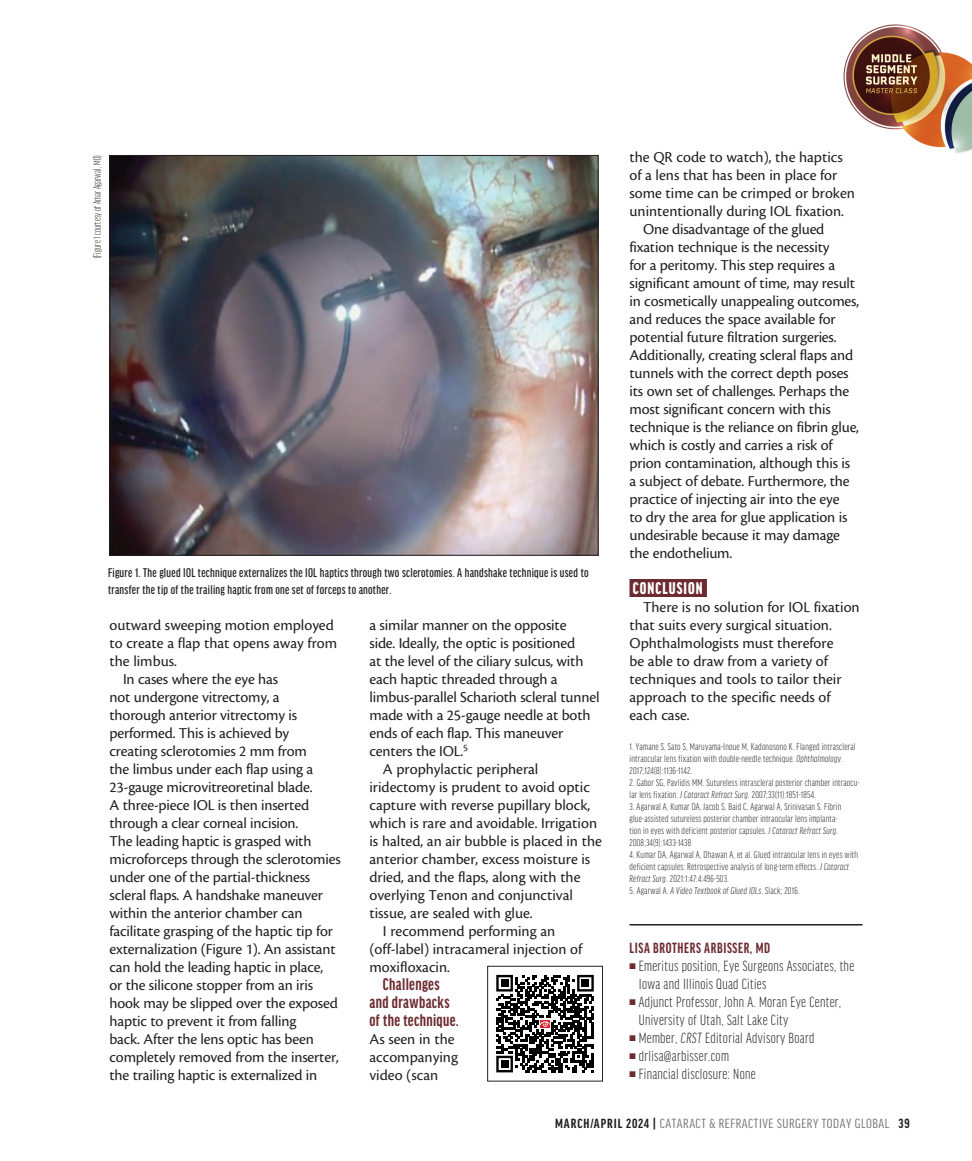
<style>
.page{position:relative;width:972px;height:1161px;background:#fff}
.page>*{position:absolute;margin:0;border:0;box-sizing:border-box;transform-origin:0 0}
.body{font:700 extra-condensed 18px/18px "Good Headline Pro";letter-spacing:.02em;color:#6c2b30;text-align:center}
.subhead{font:900 extra-condensed 18px "Good Headline Pro";letter-spacing:.06em;color:#fff}
.body-2{font:15.75px/18px "Cronos Pro";letter-spacing:-.01em;color:#231f20}
.bio_info{font:300 extra-condensed 15.75px/18px "Good Headline Pro";letter-spacing:.02em;color:#231f20}
.bio_name{font:700 extra-condensed 15.75px "Good Headline Pro";letter-spacing:.04em;color:#6c2b30}
.t1{font:extra-condensed 14.1px "Good Headline Pro";letter-spacing:.035em;color:#6c6d70;scale:1.11 1}
.t2{font:500 extra-condensed 13.5px/16.5px "Good Headline Pro";letter-spacing:.02em;color:#231f20}
.courtesy_line{font:300 11.25px "Good Headline Pro Comp";letter-spacing:.01em;color:#231f20}
.footnote{font:300 extra-condensed 10.5px/12px "Good Headline Pro";letter-spacing:.02em;color:#231f20}
.footnote-2{font:italic 300 extra-condensed 10.5px "Good Headline Pro";letter-spacing:.02em;color:#231f20}
.s1{font-style:italic}
.s2{font-style:normal}
.s3{color:#6c2b30}
.s4{font-weight:700;color:#231f20}
</style>
<div class="page">
<img style="left:843px;top:24px;width:129px;height:129px">
<div style="left:630px;top:579px;width:77px;height:18px;background:#6c2b30"></div>
<hr style="left:630px;top:924px;width:232px;height:2px;background:#231f20">
<img style="left:112px;top:157px;width:484px;height:397px">
<svg style="left:496px;top:975px;width:98px;height:97px"></svg>
<div style="left:487px;top:966px;width:116px;height:116px;border:1px solid #231f20"></div>
<p class="courtesy_line" style="left:92px;top:258px;width:105px;rotate:-90deg">(Figure 1 courtesy of Amar Agarwal, MD)</p>
<p class="t2" style="left:108px;top:565px;width:482px">Figure 1. The glued IOL technique externalizes the IOL haptics through two sclerotomies. A handshake technique is used to transfer the tip of the trailing haptic from one set of forceps to another.</p>
<p class="body-2" style="left:110px;top:616px;width:229px">outward sweeping motion employed to create a flap that opens away from the limbus.</p>
<p class="body-2" style="left:110px;top:670px;width:233px;text-indent:14px">In cases where the eye has<br>not undergone vitrectomy, a<br>thorough anterior vitrectomy is performed. This is achieved by creating sclerotomies 2 mm from<br>the limbus under each flap using a 23-gauge microvitreoretinal blade.<br>A three-piece IOL is then inserted through a clear corneal incision.<br>The leading haptic is grasped with microforceps through the sclerotomies under one of the partial-thickness scleral flaps. A handshake maneuver within the anterior chamber can facilitate grasping of the haptic tip for externalization (Figure 1). An assistant can hold the leading haptic in place,<br>or the silicone stopper from an iris hook may be slipped over the exposed haptic to prevent it from falling<br>back. After the lens optic has been completely removed from the inserter, the trailing haptic is externalized in</p>
<p class="body-2" style="left:369px;top:616px;width:232px">a similar manner on the opposite<br>side. Ideally, the optic is positioned<br>at the level of the ciliary sulcus, with each haptic threaded through a limbus-parallel Scharioth scleral tunnel made with a 25-gauge needle at both ends of each flap. This maneuver centers the IOL.<sup>5</sup></p>
<p class="body-2" style="left:369px;top:760px;width:234px;text-indent:14px">A prophylactic peripheral iridectomy is prudent to avoid optic capture with reverse pupillary block, which is rare and avoidable. Irrigation is halted, an air bubble is placed in the anterior chamber, excess moisture is dried, and the flaps, along with the overlying Tenon and conjunctival tissue, are sealed with glue.</p>
<p class="body-2" style="left:369px;top:922px;width:214px;text-indent:14px">I recommend performing an (off-label) intracameral injection of moxifloxacin.</p>
<p class="body" style="left:369px;top:975px;width:91px">Challenges<br>and drawbacks of the technique.</p>
<p class="body-2" style="left:370px;top:1030px;width:90px">As seen in the accompanying video (scan</p>
<p class="body-2" style="left:630px;top:148px;width:227px">the QR code to watch), the haptics of a lens that has been in place for some time can be crimped or broken unintentionally during IOL fixation.</p>
<p class="body-2" style="left:630px;top:220px;width:231px;text-indent:14px">One disadvantage of the glued fixation technique is the necessity<br>for a peritomy. This step requires a significant amount of time, may result in cosmetically unappealing outcomes, and reduces the space available for potential future filtration surgeries.<br>Additionally, creating scleral flaps and tunnels with the correct depth poses its own set of challenges. Perhaps the most significant concern with this technique is the reliance on fibrin glue, which is costly and carries a risk of prion contamination, although this is a subject of debate. Furthermore, the practice of injecting air into the eye<br>to dry the area for glue application is undesirable because it may damage the endothelium.</p>
<p class="subhead" style="left:633px;top:579px;width:71px">CONCLUSION</p>
<p class="body-2" style="left:630px;top:598px;width:232px;text-indent:14px">There is no solution for IOL fixation that suits every surgical situation.<br>Ophthalmologists must therefore<br>be able to draw from a variety of techniques and tools to tailor their approach to the specific needs of each case.</p>
<p class="footnote" style="left:630px;top:741px;width:228px">1. Yamane S, Sato S, Maruyama-Inoue M, Kadonosono K. Flanged intrascleral intraocular lens fixation with double-needle technique. <span class="s1">Ophthalmology</span>.<br>2017;124(8):1136-1142.</p>
<p class="footnote" style="left:630px;top:777px;width:231px">2. Gabor SG, Pavlidis MM. Sutureless intrascleral posterior chamber intraocu&shy;lar lens fixation. <span class="s1">J Cataract Refract Surg</span>. 2007;33(11):1851-1854.</p>
<p class="footnote" style="left:630px;top:801px;width:213px">3. Agarwal A, Kumar DA, Jacob S, Baid C, Agarwal A, Srinivasan S. Fibrin glue-assisted sutureless posterior chamber intraocular lens implanta&shy;tion in eyes with deficient posterior capsules. <span class="s1">J Cataract Refract Surg</span>.<br>2008;34(9):1433-1438</p>
<p class="footnote" style="left:630px;top:849px;width:230px">4. Kumar DA, Agarwal A, Dhawan A, et al. Glued intraocular lens in eyes with deficient capsules: Retrospective analysis of long-term effects. <span class="s1">J Cataract<br>Refract Surg</span>. 2021:1:47:4:496-503.</p>
<p class="footnote-2" style="left:630px;top:886px;width:172px"><span class="s2">5. Agarwal A.</span> A Video Textbook of Glued IOLs<span class="s2">. Slack; 2016.</span></p>
<p class="bio_name" style="left:630px;top:940px;width:142px">LISA BROTHERS ARBISSER, MD</p>
<p class="bio_info" style="left:639px;top:957px;width:217px;text-indent:-9px"><span class="s3">■</span> Emeritus position, Eye Surgeons Associates, the<br>Iowa and Illinois Quad Cities</p>
<p class="bio_info" style="left:639px;top:993px;width:204px;text-indent:-9px"><span class="s3">■</span> Adjunct Professor, John A. Moran Eye Center,<br>University of Utah, Salt Lake City</p>
<p class="bio_info" style="left:630px;top:1029px;width:186px"><span class="s3">■</span> Member, <span class="s1">CRST</span> Editorial Advisory Board</p>
<p class="bio_info" style="left:630px;top:1047px;width:101px"><span class="s3">■</span> drlisa@arbisser.com</p>
<p class="bio_info" style="left:630px;top:1065px;width:128px"><span class="s3">■</span> Financial disclosure: None</p>
<p class="t1" style="left:555px;top:1117px;width:321px"><span class="s4">MARCH/APRIL 2024 |</span> CATARACT &amp; REFRACTIVE SURGERY TODAY GLOBAL <span class="s4">39</span></p>
</div>
